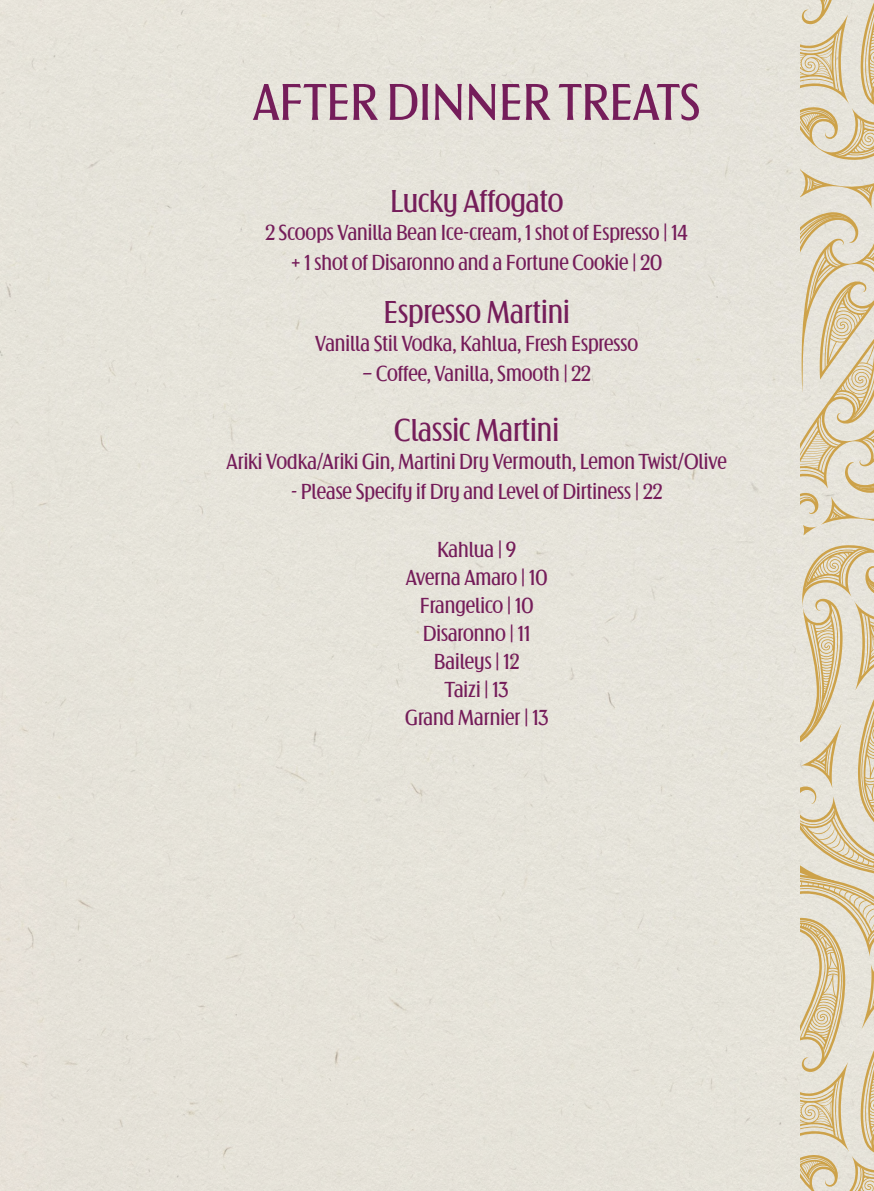
<style>
.page{position:relative;width:874px;height:1191px;background:#fff}
.page>*{position:absolute;margin:0;border:0;box-sizing:border-box;transform-origin:0 0}
.SUB{font:52px "Arnika Var";color:#751d5a}
.SUB-2{font:32px "Arnika Var";color:#751d5a}
.SUB-3{font:22px/28px "Arnika Var";color:#751d5a;text-align:center}
</style>
<div class="page">
<svg style="left:799px;top:0;width:74px;height:1191px"></svg>
<p class="SUB" style="left:253px;top:72px;width:449px">AFTER DINNER TREATS</p>
<p class="SUB-2" style="left:390px;top:183px;width:175px">Lucky Affogato</p>
<p class="SUB-3" style="left:265px;top:218px;width:424px;line-height:30px">2 Scoops Vanilla Bean Ice-cream, 1 shot of Espresso | 14 + 1 shot of Disaronno and a Fortune Cookie | 20</p>
<p class="SUB-2" style="left:383px;top:294px;width:188px">Espresso Martini</p>
<p class="SUB-3" style="left:315px;top:329px;width:324px">Vanilla Stil Vodka, Kahlua, Fresh Espresso</p>
<p class="SUB-3" style="left:362px;top:359px;width:229px">– Coffee, Vanilla, Smooth | 22</p>
<p class="SUB-2" style="left:394px;top:412px;width:166px">Classic Martini</p>
<p class="SUB-3" style="left:226px;top:447px;width:501px">Ariki Vodka/Ariki Gin, Martini Dry Vermouth, Lemon Twist/Olive</p>
<p class="SUB-3" style="left:291px;top:477px;width:372px">- Please Specify if Dry and Level of Dirtiness | 22</p>
<p class="SUB-3" style="left:405px;top:535px;width:145px">Kahlua | 9<br>Averna Amaro | 10<br>Frangelico | 10<br>Disaronno | 11<br>Baileys | 12<br>Taizi | 13<br>Grand Marnier | 13</p>
</div>
